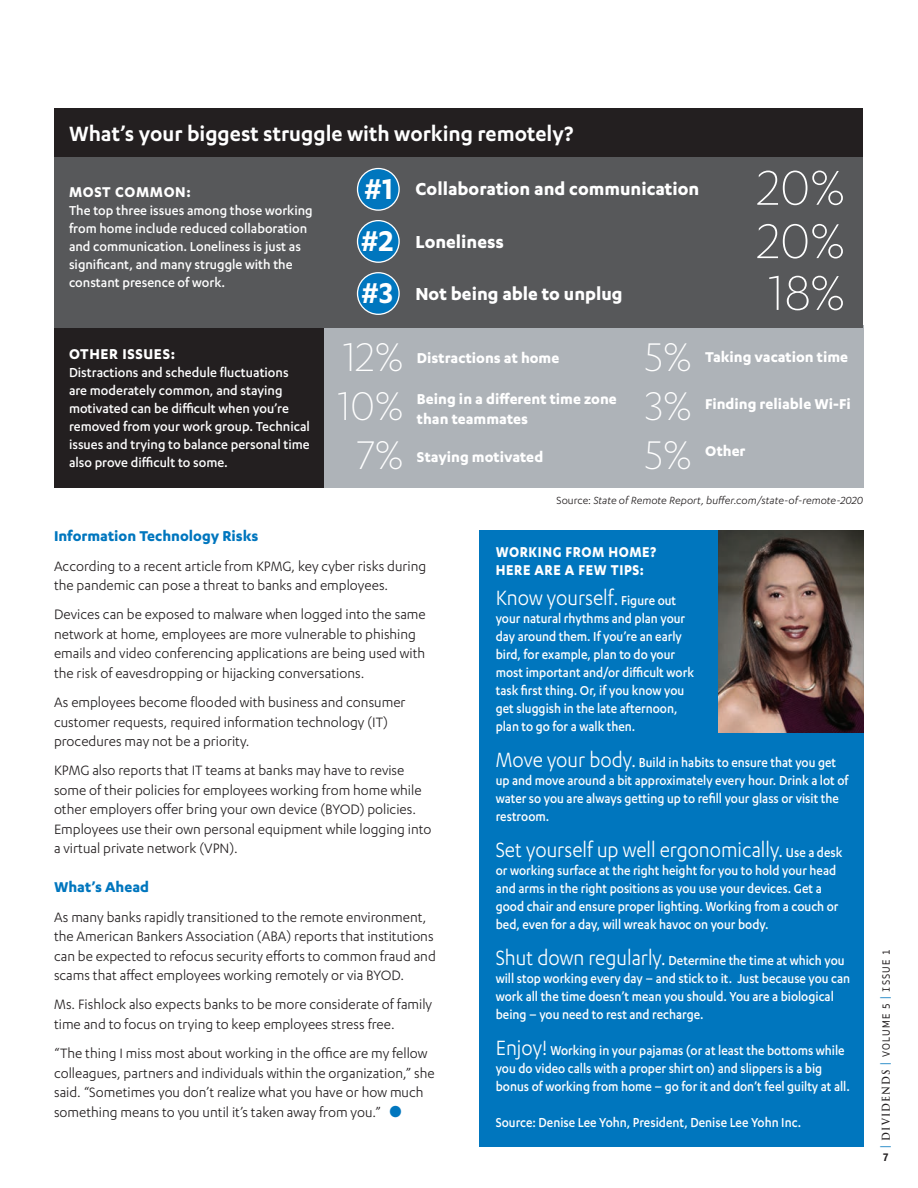
<style>
.page{position:relative;width:918px;height:1188px;background:#fff}
.page>*{position:absolute;margin:0;border:0;box-sizing:border-box;transform-origin:0 0}
.t1{font:300 56.85px "Karbon";color:#fff}
.t2{font:300 46.5px "Karbon";color:#fff}
.t3{font:600 33.3px "Karbon";color:#fff}
.t4{font:24px "Karbon";color:#fff;scale:.9 1}
.t5{font:600 24px "Karbon";color:#fff}
.t6{font:700 20.1px "Karbon";color:#fff}
.t7{font:700 16.5px/19.5px "Karbon";color:#fff}
.t8{font:700 16.5px "Karbon";color:#0076be}
.t9{font:700 16.5px/18px "Karbon";letter-spacing:.04em;color:#fff;scale:.9 1}
.t10{font:700 16.5px "Karbon";letter-spacing:.04em;color:#fff}
.t11{font:15.75px/19.5px "Karbon";color:#231f20}
.t12{font:500 15px/18px "Karbon";color:#fff;scale:.9 1}
.t13{font:500 15px/18px "Karbon";color:#fff;scale:.96 1}
.t14{font:italic 12px "Karbon";color:#231f20}
.t15{font:500 10.95px "Sukhumvit Set";letter-spacing:.12em;color:#231f20;scale:.9 1}
.t16{font:700 condensed 10.8px "Helvetica Neue LT Std";color:#231f20}
.s1{font-style:normal}
.s2{color:#0076be}
.s3{font-weight:500;font-size:15px}
.s4{font-weight:400;font-size:24px}
.s5{font-family:"Trajan";font-weight:700;font-size:10.5px}
.s6{font-family:"Monaco";font-weight:400;font-size:9.45px}
</style>
<div class="page">
<div style="left:55px;top:109px;width:808px;height:379px;background:#231f20"></div>
<div style="left:324px;top:325px;width:539px;height:163px;background:#aeb3b8"></div>
<div style="left:55px;top:157px;width:808px;height:170px;background:#57585a"></div>
<div style="left:480px;top:530px;width:384px;height:616px;background:#0076be"></div>
<img style="left:718px;top:530px;width:146px;height:203px">
<div style="left:358px;top:169px;width:41px;height:41px;background:#0076be;border-radius:50%"></div>
<div style="left:357px;top:168px;width:43px;height:43px;border:1px solid #fff;border-radius:50%"></div>
<div style="left:358px;top:221px;width:41px;height:41px;background:#0076be;border-radius:50%"></div>
<div style="left:357px;top:220px;width:43px;height:43px;border:1px solid #fff;border-radius:50%"></div>
<div style="left:358px;top:273px;width:41px;height:41px;background:#0076be;border-radius:50%"></div>
<div style="left:357px;top:272px;width:43px;height:43px;border:1px solid #fff;border-radius:50%"></div>
<p class="t5" style="left:69px;top:120px;width:506px">What’s your biggest struggle with working remotely?</p>
<p class="t10" style="left:69px;top:182px;width:123px">MOST COMMON:</p>
<p class="t13" style="left:69px;top:201px;width:255px">The top three issues among those working from home include reduced collaboration and communication. Loneliness is just as significant, and many struggle with the constant presence of work.</p>
<p class="t3" style="left:364px;top:170px;width:30px">#1</p>
<p class="t3" style="left:361px;top:223px;width:34px">#2</p>
<p class="t3" style="left:361px;top:274px;width:33px">#3</p>
<p class="t6" style="left:415px;top:178px;width:285px">Collaboration and communication</p>
<p class="t6" style="left:415px;top:231px;width:90px">Loneliness</p>
<p class="t6" style="left:415px;top:283px;width:209px">Not being able to unplug</p>
<p class="t1" style="left:757px;top:157px;width:90px">20%</p>
<p class="t1" style="left:757px;top:210px;width:90px">20%</p>
<p class="t1" style="left:768px;top:262px;width:78px">18%</p>
<p class="t10" style="left:69px;top:344px;width:108px">OTHER ISSUES:</p>
<p class="t13" style="left:69px;top:363px;width:253px">Distractions and schedule fluctuations are moderately common, and staying motivated can be difficult when you’re removed from your work group. Technical issues and trying to balance personal time also prove difficult to some.</p>
<p class="t2" style="left:343px;top:332px;width:62px">12%</p>
<p class="t7" style="left:417px;top:348px;width:144px">Distractions at home</p>
<p class="t2" style="left:338px;top:381px;width:67px">10%</p>
<p class="t7" style="left:417px;top:389px;width:201px">Being in a different time zone than teammates</p>
<p class="t2" style="left:357px;top:430px;width:48px">7%</p>
<p class="t7" style="left:417px;top:447px;width:128px">Staying motivated</p>
<p class="t2" style="left:645px;top:332px;width:49px">5%</p>
<p class="t7" style="left:705px;top:347px;width:145px">Taking vacation time</p>
<p class="t2" style="left:645px;top:381px;width:48px">3%</p>
<p class="t7" style="left:705px;top:394px;width:147px">Finding reliable Wi-Fi</p>
<p class="t2" style="left:645px;top:430px;width:49px">5%</p>
<p class="t7" style="left:705px;top:441px;width:42px">Other</p>
<p class="t14" style="left:557px;top:494px;width:308px"><span class="s1">Source:</span> State of Remote Report, buffer.com/state-of-remote-2020</p>
<p class="t8" style="left:54px;top:527px;width:206px">Information Technology Risks</p>
<p class="t11" style="left:54px;top:556px;width:374px">According to a recent article from KPMG, key cyber risks during the pandemic can pose a threat to banks and employees.</p>
<p class="t11" style="left:54px;top:604px;width:373px">Devices can be exposed to malware when logged into the same network at home, employees are more vulnerable to phishing emails and video conferencing applications are being used with the risk of eavesdropping or hijacking conversations.</p>
<p class="t11" style="left:54px;top:692px;width:353px">As employees become flooded with business and consumer customer requests, required information technology (IT) procedures may not be a priority.</p>
<p class="t11" style="left:54px;top:760px;width:379px">KPMG also reports that IT teams at banks may have to revise some of their policies for employees working from home while other employers offer bring your own device (BYOD) policies.<br>Employees use their own personal equipment while logging into a virtual private network (VPN).</p>
<p class="t8" style="left:54px;top:878px;width:97px">What’s Ahead</p>
<p class="t11" style="left:54px;top:907px;width:383px">As many banks rapidly transitioned to the remote environment, the American Bankers Association (ABA) reports that institutions can be expected to refocus security efforts to common fraud and scams that affect employees working remotely or via BYOD.</p>
<p class="t11" style="left:54px;top:994px;width:380px">Ms. Fishlock also expects banks to be more considerate of family time and to focus on trying to keep employees stress free.</p>
<p class="t11" style="left:54px;top:1043px;width:382px">“The thing I miss most about working in the office are my fellow colleagues, partners and individuals within the organization,” she said. “Sometimes you don’t realize what you have or how much something means to you until it’s taken away from you.” <span class="s2">●</span></p>
<p class="t9" style="left:496px;top:543px;width:180px">WORKING FROM HOME?<br>HERE ARE A FEW TIPS:</p>
<p class="t4" style="left:496px;top:585px;width:202px">Know yourself. <span class="s3">Figure out</span></p>
<p class="t12" style="left:496px;top:609px;width:222px">your natural rhythms and plan your day around them. If you’re an early bird, for example, plan to do your most important and/or difficult work task first thing. Or, if you know you get sluggish in the late afternoon, plan to go for a walk then.</p>
<p class="t12" style="left:496px;top:753px;width:394px"><span class="s4">Move your body.</span> Build in habits to ensure that you get up and move around a bit approximately every hour. Drink a lot of water so you are always getting up to refill your glass or visit the restroom.</p>
<p class="t4" style="left:496px;top:837px;width:387px">Set yourself up well ergonomically. <span class="s3">Use a desk</span></p>
<p class="t12" style="left:496px;top:861px;width:382px">or working surface at the right height for you to hold your head and arms in the right positions as you use your devices. Get a good chair and ensure proper lighting. Working from a couch or bed, even for a day, will wreak havoc on your body.</p>
<p class="t12" style="left:496px;top:951px;width:396px"><span class="s4">Shut down regularly.</span> Determine the time at which you will stop working every day – and stick to it. Just because you can work all the time doesn’t mean you should. You are a biological being – you need to rest and recharge.</p>
<p class="t12" style="left:496px;top:1041px;width:395px"><span class="s4">Enjoy!</span> Working in your pajamas (or at least the bottoms while you do video calls with a proper shirt on) and slippers is a big bonus of working from home – go for it and don’t feel guilty at all.</p>
<p class="t12" style="left:496px;top:1113px;width:341px">Source: Denise Lee Yohn, President, Denise Lee Yohn Inc.</p>
<p class="t15" style="left:879px;top:1148px;width:222px;rotate:-90deg"><span class="s2">|</span> <span class="s5">DIVIDENDS</span> <span class="s2">|</span> VOLUME 5 <span class="s2">|</span> <span class="s6">I</span>SSUE 1</p>
<p class="t16" style="left:883px;top:1151px;width:7px">7</p>
</div>
